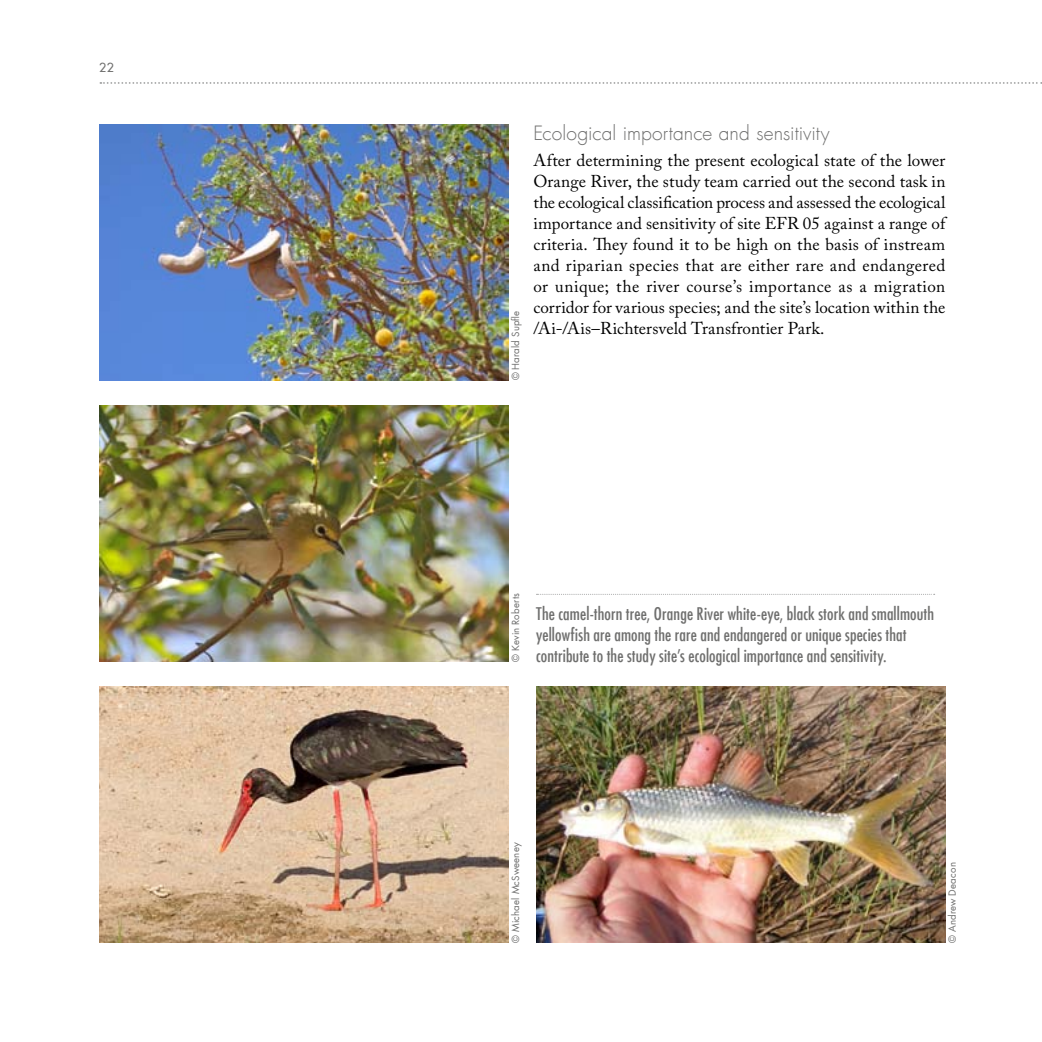
<style>
.page{position:relative;width:1042px;height:1042px;background:#fff}
.page>*{position:absolute;margin:0;border:0;box-sizing:border-box;transform-origin:0 0}
.t1{font:300 19.25px "Futura Com";color:#6f6f6e}
.t2{font:17.15px/21px "Adobe Caslon Pro";letter-spacing:.005em;color:#000;text-align:justify}
.t3{font:500 condensed 17.15px/21px "Futura Com";letter-spacing:.01em;color:#6f6f6e}
.t4{font:500 12.25px "Futura Com";color:#6f6f6e}
.t5{font:9.62px "Futura Com";letter-spacing:.02em;color:#6f6f6e}
</style>
<div class="page">
<svg style="left:100px;top:82px;width:942px;height:2px"></svg>
<img style="left:99px;top:124px;width:409px;height:256px">
<svg style="left:536px;top:594px;width:398px;height:1px"></svg>
<img style="left:536px;top:686px;width:409px;height:257px">
<img style="left:99px;top:405px;width:409px;height:256px">
<img style="left:100px;top:686px;width:408px;height:257px">
<p class="t4" style="left:99px;top:59px;width:16px">22</p>
<p class="t5" style="left:509px;top:380px;width:71px;rotate:-90deg">© Harald Supfle</p>
<p class="t1" style="left:533px;top:120px;width:298px">Ecological importance and sensitivity</p>
<p class="t2" style="left:533px;top:150px;width:413px">After determining the present ecological state of the lower Orange River, the study team carried out the second task in the ecological classification process and assessed the ecological importance and sensitivity of site EFR 05 against a range of criteria. They found it to be high on the basis of instream and riparian species that are either rare and endangered or unique; the river course’s importance as a migration corridor for various species; and the site’s location within the /Ai-/Ais–Richtersveld Transfrontier Park.</p>
<p class="t5" style="left:509px;top:661px;width:70px;rotate:-90deg">© Kevin Roberts</p>
<p class="t3" style="left:536px;top:602px;width:399px">The camel-thorn tree, Orange River white-eye, black stork and smallmouth yellowfish are among the rare and endangered or unique species that contribute to the study site’s ecological importance and sensitivity.</p>
<p class="t5" style="left:509px;top:943px;width:102px;rotate:-90deg">© Michael McSweeney</p>
<p class="t5" style="left:946px;top:943px;width:82px;rotate:-90deg">© Andrew Deacon</p>
</div>
